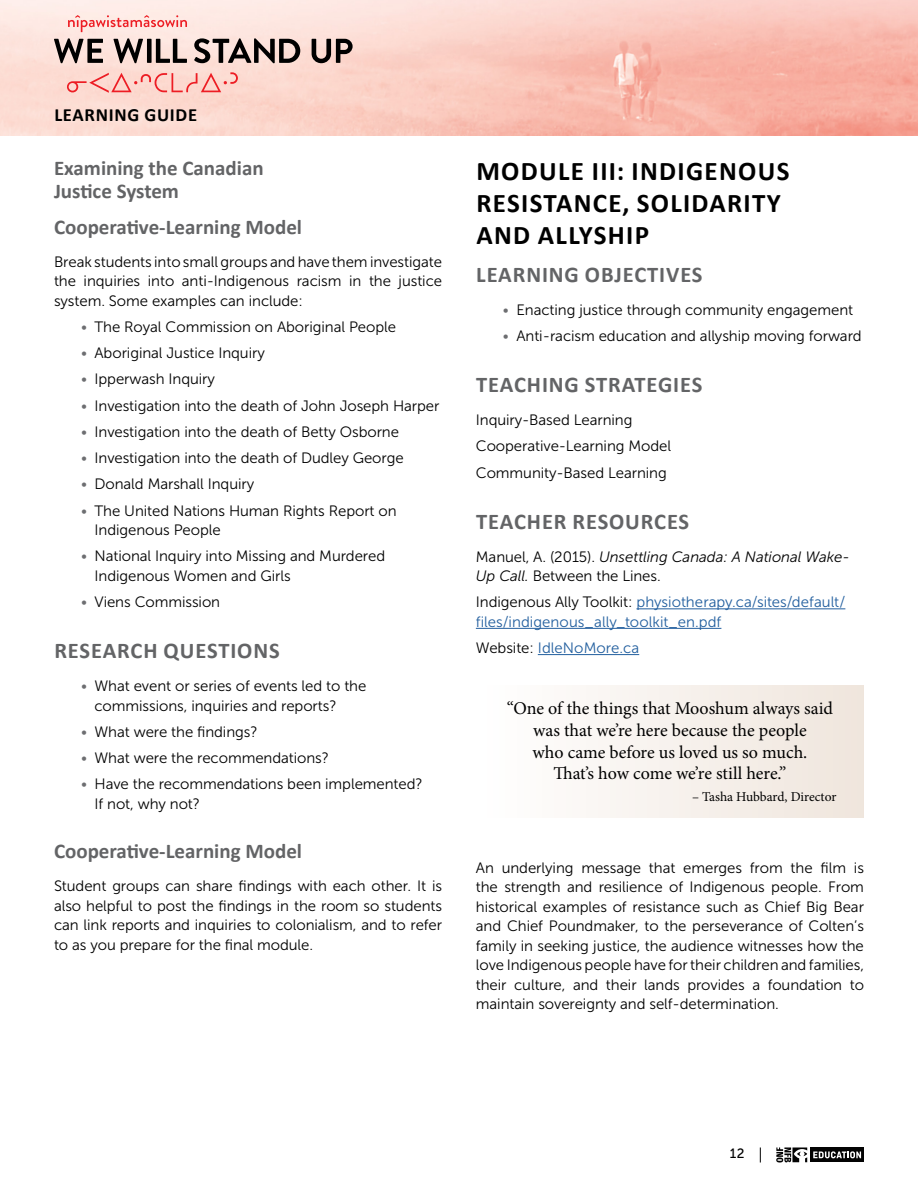
<style>
.page{position:relative;width:918px;height:1188px;background:#fff}
.page>*{position:absolute;margin:0;border:0;box-sizing:border-box;transform-origin:0 0}
.t1{font:700 27px/32.4px "Calibri";letter-spacing:.05em;color:#000}
.t2{font:700 22.5px "Calibri";letter-spacing:.04em;color:#636466}
.t3{font:700 21px/22.5px "Calibri";color:#636466}
.t4{font:700 18.6px "Calibri";letter-spacing:.04em;color:#000}
.t5{font:18px/21.6px "Minion Pro";letter-spacing:-.005em;color:#000;text-align:center}
.t6{font:15px/19.5px "Museo Sans 300";letter-spacing:-.005em;color:#000}
.t7{font:15px/19.5px "Museo Sans 300";color:#215e9e}
.t8{font:italic 15px/19.5px "Museo Sans 300";letter-spacing:-.005em;color:#000}
.t9{font:13.5px "Minion Pro";letter-spacing:-.005em;color:#000}
.t10{font:13.5px "Museo Sans 500";color:#000}
.s1{color:#6d6e71}
.s2{font-style:normal}
.s3{color:#000}
</style>
<div class="page">
<img style="left:0;top:0;width:918px;height:135px">
<svg style="left:68px;top:15px;width:119px;height:17px;background:#fabfbc"></svg>
<svg style="left:194px;top:38px;width:159px;height:25px;background:#95837f"></svg>
<svg style="left:54px;top:38px;width:133px;height:25px;background:#9b8b87"></svg>
<svg style="left:67px;top:72px;width:171px;height:21px;background:#f9bbb4"></svg>
<div style="left:810px;top:1148px;width:54px;height:14px;background:#030303"></div>
<svg style="left:776px;top:1147px;width:31px;height:16px"></svg>
<svg style="left:813px;top:1151px;width:48px;height:7px"></svg>
<svg style="left:760px;top:1148px;width:1px;height:15px"></svg>
<div style="left:476px;top:686px;width:388px;height:132px;background:linear-gradient(to right,#fff,#efe5dc)"></div>
<hr style="left:636px;top:608px;width:209px;height:1px;background:#215e9e">
<hr style="left:476px;top:628px;width:245px;height:1px;background:#215e9e">
<hr style="left:538px;top:654px;width:101px;height:1px;background:#215e9e">
<p class="t4" style="left:54px;top:103px;width:144px">LEARNING GUIDE</p>
<h3 class="t3" style="left:54px;top:157px;width:211px">Examining the Canadian<br>Justice System</h3>
<h3 class="t3" style="left:54px;top:215px;width:250px">Cooperative-Learning Model</h3>
<p class="t6" style="left:54px;top:252px;width:390px;text-align:justify">Break students into small groups and have them investigate the inquiries into anti-Indigenous racism in the justice system. Some examples can include:</p>
<p class="t6" style="left:81px;top:317px;width:317px"><span class="s1">•</span> The Royal Commission on Aboriginal People</p>
<p class="t6" style="left:81px;top:343px;width:185px"><span class="s1">•</span> Aboriginal Justice Inquiry</p>
<p class="t6" style="left:81px;top:370px;width:136px"><span class="s1">•</span> Ipperwash Inquiry</p>
<p class="t6" style="left:81px;top:396px;width:360px"><span class="s1">•</span> Investigation into the death of John Joseph Harper</p>
<p class="t6" style="left:81px;top:422px;width:320px"><span class="s1">•</span> Investigation into the death of Betty Osborne</p>
<p class="t6" style="left:81px;top:448px;width:324px"><span class="s1">•</span> Investigation into the death of Dudley George</p>
<p class="t6" style="left:81px;top:475px;width:175px"><span class="s1">•</span> Donald Marshall Inquiry</p>
<p class="t6" style="left:94px;top:501px;width:304px;text-indent:-14px"><span class="s1">•</span> The United Nations Human Rights Report on<br>Indigenous People</p>
<p class="t6" style="left:94px;top:547px;width:292px;text-indent:-14px"><span class="s1">•</span> National Inquiry into Missing and Murdered<br>Indigenous Women and Girls</p>
<p class="t6" style="left:81px;top:592px;width:141px"><span class="s1">•</span> Viens Commission</p>
<h2 class="t2" style="left:54px;top:636px;width:227px">RESEARCH QUESTIONS</h2>
<p class="t6" style="left:94px;top:676px;width:273px;text-indent:-14px"><span class="s1">•</span> What event or series of events led to the commissions, inquiries and reports?</p>
<p class="t6" style="left:81px;top:722px;width:178px"><span class="s1">•</span> What were the findings?</p>
<p class="t6" style="left:81px;top:748px;width:250px"><span class="s1">•</span> What were the recommendations?</p>
<p class="t6" style="left:94px;top:775px;width:330px;text-indent:-13px"><span class="s1">•</span> Have the recommendations been implemented?<br>If not, why not?</p>
<h3 class="t3" style="left:54px;top:840px;width:250px">Cooperative-Learning Model</h3>
<p class="t6" style="left:54px;top:877px;width:390px;text-align:justify">Student groups can share findings with each other. It is also helpful to post the findings in the room so students can link reports and inquiries to colonialism, and to refer to as you prepare for the final module.</p>
<h1 class="t1" style="left:476px;top:154px;width:315px">MODULE III: INDIGENOUS<br>RESISTANCE, SOLIDARITY<br>AND ALLYSHIP</h1>
<h2 class="t2" style="left:476px;top:260px;width:228px">LEARNING OBJECTIVES</h2>
<p class="t6" style="left:503px;top:300px;width:352px"><span class="s1">•</span> Enacting justice through community engagement</p>
<p class="t6" style="left:503px;top:326px;width:360px"><span class="s1">•</span> Anti-racism education and allyship moving forward</p>
<h2 class="t2" style="left:476px;top:370px;width:228px">TEACHING STRATEGIES</h2>
<p class="t6" style="left:476px;top:407px;width:197px;line-height:26.2px">Inquiry-Based Learning<br>Cooperative-Learning Model<br>Community-Based Learning</p>
<h2 class="t2" style="left:476px;top:507px;width:214px">TEACHER RESOURCES</h2>
<p class="t8" style="left:476px;top:547px;width:375px"><span class="s2">Manuel, A. (2015).</span> Unsettling Canada: A National Wake-<br>Up Call. <span class="s2">Between the Lines.</span></p>
<p class="t7" style="left:476px;top:593px;width:371px"><span class="s3">Indigenous Ally Toolkit:</span> physiotherapy.ca/sites/default/ files/indigenous_ally_toolkit_en.pdf</p>
<p class="t7" style="left:476px;top:638px;width:165px"><span class="s3">Website:</span> IdleNoMore.ca</p>
<p class="t5" style="left:507px;top:698px;width:328px">“One of the things that Mooshum always said was that we’re here because the people<br>who came before us loved us so much.<br>That’s how come we’re still here.”</p>
<p class="t9" style="left:692px;top:787px;width:146px">– Tasha Hubbard, Director</p>
<p class="t6" style="left:476px;top:858px;width:390px;text-align:justify">An underlying message that emerges from the film is the strength and resilience of Indigenous people. From historical examples of resistance such as Chief Big Bear and Chief Poundmaker, to the perseverance of Colten’s family in seeking justice, the audience witnesses how the love Indigenous people have for their children and families, their culture, and their lands provides a foundation to maintain sovereignty and self-determination.</p>
<p class="t10" style="left:730px;top:1146px;width:16px">12</p>
</div>
